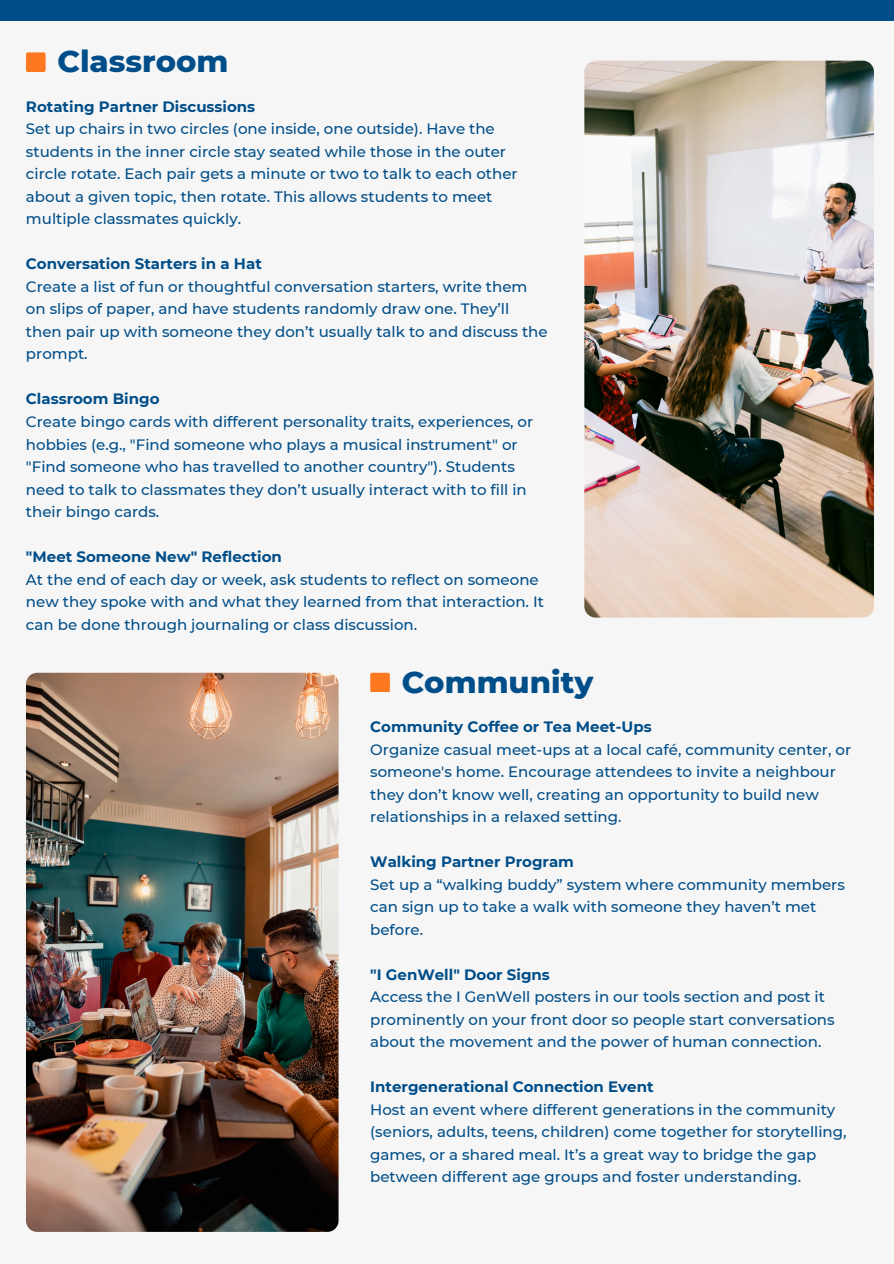
<style>
.page{position:relative;width:894px;height:1264px;background:#fff}
.page>*{position:absolute;margin:0;border:0;box-sizing:border-box;transform-origin:0 0}
.t1{font:800 30.6px "Montserrat";color:#004e89}
.t2{font:500 15px/22.5px "Montserrat";color:#004e89}
.t3{font:700 15px "Montserrat";color:#004e89}
</style>
<div class="page">
<div style="left:0;top:0;width:893px;height:1263px;background:#f6f6f6"></div>
<div style="left:370px;top:672px;width:19px;height:20px;background:#fe781f;border-radius:2px"></div>
<img style="left:26px;top:672px;width:312px;height:559px">
<div style="left:0;top:0;width:893px;height:21px;background:#004e89"></div>
<img style="left:584px;top:61px;width:289px;height:556px">
<div style="left:26px;top:52px;width:19px;height:20px;background:#fe781f;border-radius:2px"></div>
<p class="t1" style="left:57px;top:43px;width:173px">Classroom</p>
<p class="t3" style="left:26px;top:97px;width:231px">Rotating Partner Discussions</p>
<h1 class="t2" style="left:26px;top:118px;width:493px">Set up chairs in two circles (one inside, one outside). Have the students in the inner circle stay seated while those in the outer circle rotate. Each pair gets a minute or two to talk to each other about a given topic, then rotate. This allows students to meet multiple classmates quickly.</h1>
<p class="t3" style="left:26px;top:255px;width:237px">Conversation Starters in a Hat</p>
<p class="t2" style="left:26px;top:275px;width:523px">Create a list of fun or thoughtful conversation starters, write them on slips of paper, and have students randomly draw one. They’ll then pair up with someone they don’t usually talk to and discuss the prompt.</p>
<p class="t3" style="left:26px;top:390px;width:135px">Classroom Bingo</p>
<p class="t2" style="left:26px;top:410px;width:508px">Create bingo cards with different personality traits, experiences, or hobbies (e.g., "Find someone who plays a musical instrument" or "Find someone who has travelled to another country"). Students need to talk to classmates they don’t usually interact with to fill in their bingo cards.</p>
<p class="t3" style="left:26px;top:547px;width:257px">"Meet Someone New" Reflection</p>
<p class="t2" style="left:26px;top:568px;width:519px">At the end of each day or week, ask students to reflect on someone new they spoke with and what they learned from that interaction. It can be done through journaling or class discussion.</p>
<h1 class="t1" style="left:401px;top:663px;width:193px">Community</h1>
<p class="t3" style="left:370px;top:717px;width:283px">Community Coffee or Tea Meet-Ups</p>
<p class="t2" style="left:370px;top:738px;width:482px">Organize casual meet-ups at a local café, community center, or someone's home. Encourage attendees to invite a neighbour they don’t know well, creating an opportunity to build new relationships in a relaxed setting.</p>
<p class="t3" style="left:370px;top:852px;width:205px">Walking Partner Program</p>
<p class="t2" style="left:370px;top:873px;width:476px">Set up a “walking buddy” system where community members can sign up to take a walk with someone they haven’t met before.</p>
<p class="t3" style="left:370px;top:965px;width:181px">"I GenWell" Door Signs</p>
<p class="t2" style="left:370px;top:985px;width:465px">Access the I GenWell posters in our tools section and post it prominently on your front door so people start conversations about the movement and the power of human connection.</p>
<p class="t3" style="left:370px;top:1077px;width:285px">Intergenerational Connection Event</p>
<p class="t2" style="left:370px;top:1098px;width:477px">Host an event where different generations in the community (seniors, adults, teens, children) come together for storytelling, games, or a shared meal. It’s a great way to bridge the gap between different age groups and foster understanding.</p>
</div>
